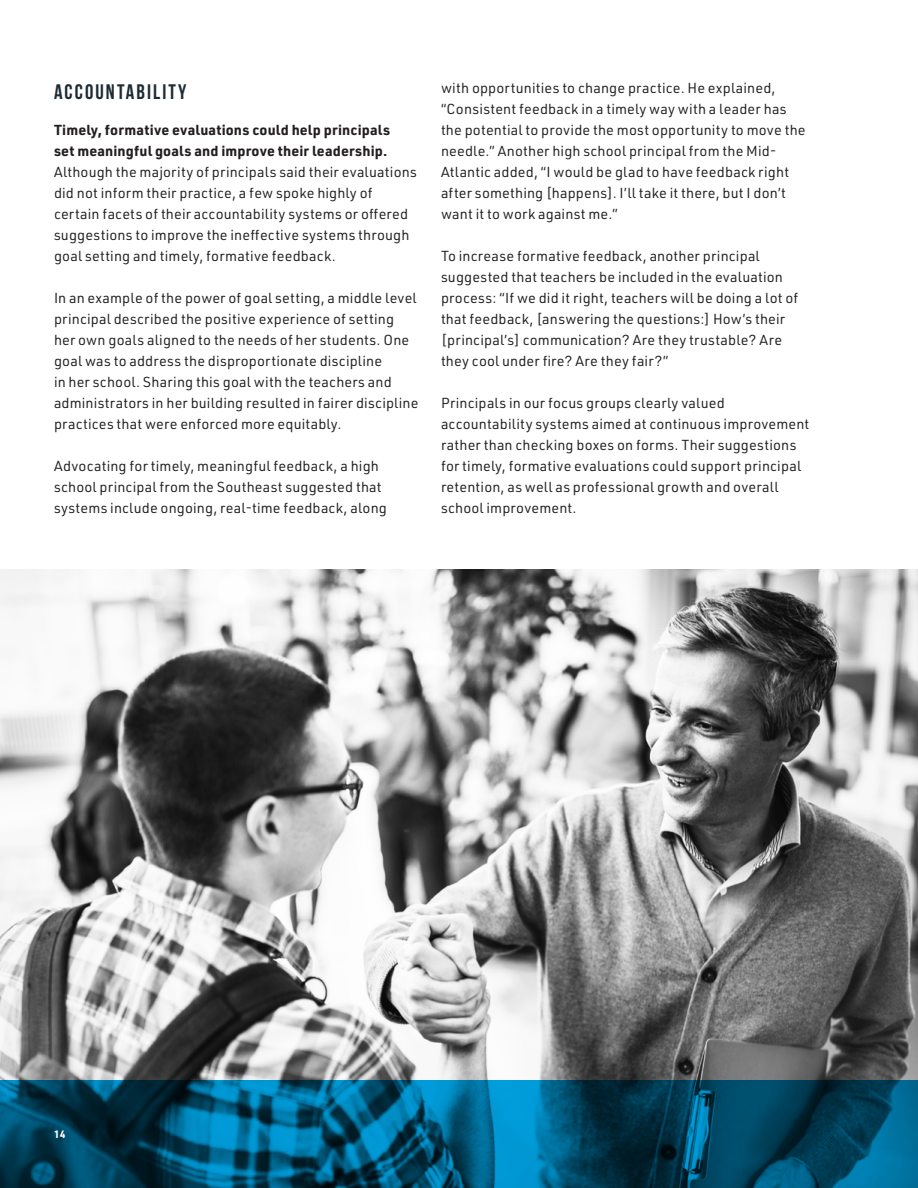
<style>
.page{position:relative;width:918px;height:1188px;background:#fff}
.page>*{position:absolute;margin:0;border:0;box-sizing:border-box;transform-origin:0 0}
.t1{font:700 21px "Bebas Neue";letter-spacing:.1em;color:#1e2b34}
.t2{font:14.25px/21px "URWDIN";letter-spacing:.01em;color:#231f20}
.t3{font:700 14.25px/21px "URWDIN";letter-spacing:.01em;color:#231f20}
.t4{font:700 10.5px "URWDIN";color:#fff}
</style>
<div class="page">
<img style="left:0;top:569px;width:918px;height:511px">
<svg style="left:0;top:1080px;width:918px;height:108px;background:#005070"></svg>
<h1 class="t1" style="left:54px;top:80px;width:134px">ACCOUNTABILITY</h1>
<p class="t3" style="left:54px;top:119px;width:338px">Timely, formative evaluations could help principals set meaningful goals and improve their leadership.</p>
<p class="t2" style="left:54px;top:161px;width:364px">Although the majority of principals said their evaluations did not inform their practice, a few spoke highly of certain facets of their accountability systems or offered suggestions to improve the ineffective systems through goal setting and timely, formative feedback.</p>
<p class="t2" style="left:54px;top:287px;width:366px">In an example of the power of goal setting, a middle level principal described the positive experience of setting her own goals aligned to the needs of her students. One goal was to address the disproportionate discipline<br>in her school. Sharing this goal with the teachers and administrators in her building resulted in fairer discipline practices that were enforced more equitably.</p>
<p class="t2" style="left:54px;top:455px;width:334px">Advocating for timely, meaningful feedback, a high school principal from the Southeast suggested that systems include ongoing, real-time feedback, along</p>
<p class="t2" style="left:441px;top:77px;width:366px">with opportunities to change practice. He explained, “Consistent feedback in a timely way with a leader has the potential to provide the most opportunity to move the needle.” Another high school principal from the Mid-Atlantic added, “I would be glad to have feedback right after something [happens]. I’ll take it there, but I don’t want it to work against me.”</p>
<p class="t2" style="left:441px;top:245px;width:359px">To increase formative feedback, another principal suggested that teachers be included in the evaluation process: “If we did it right, teachers will be doing a lot of that feedback, [answering the questions:] How’s their [principal’s] communication? Are they trustable? Are they cool under fire? Are they fair?”</p>
<p class="t2" style="left:441px;top:392px;width:370px">Principals in our focus groups clearly valued accountability systems aimed at continuous improvement rather than checking boxes on forms. Their suggestions for timely, formative evaluations could support principal retention, as well as professional growth and overall school improvement.</p>
<p class="t4" style="left:54px;top:1127px;width:13px">14</p>
</div>
